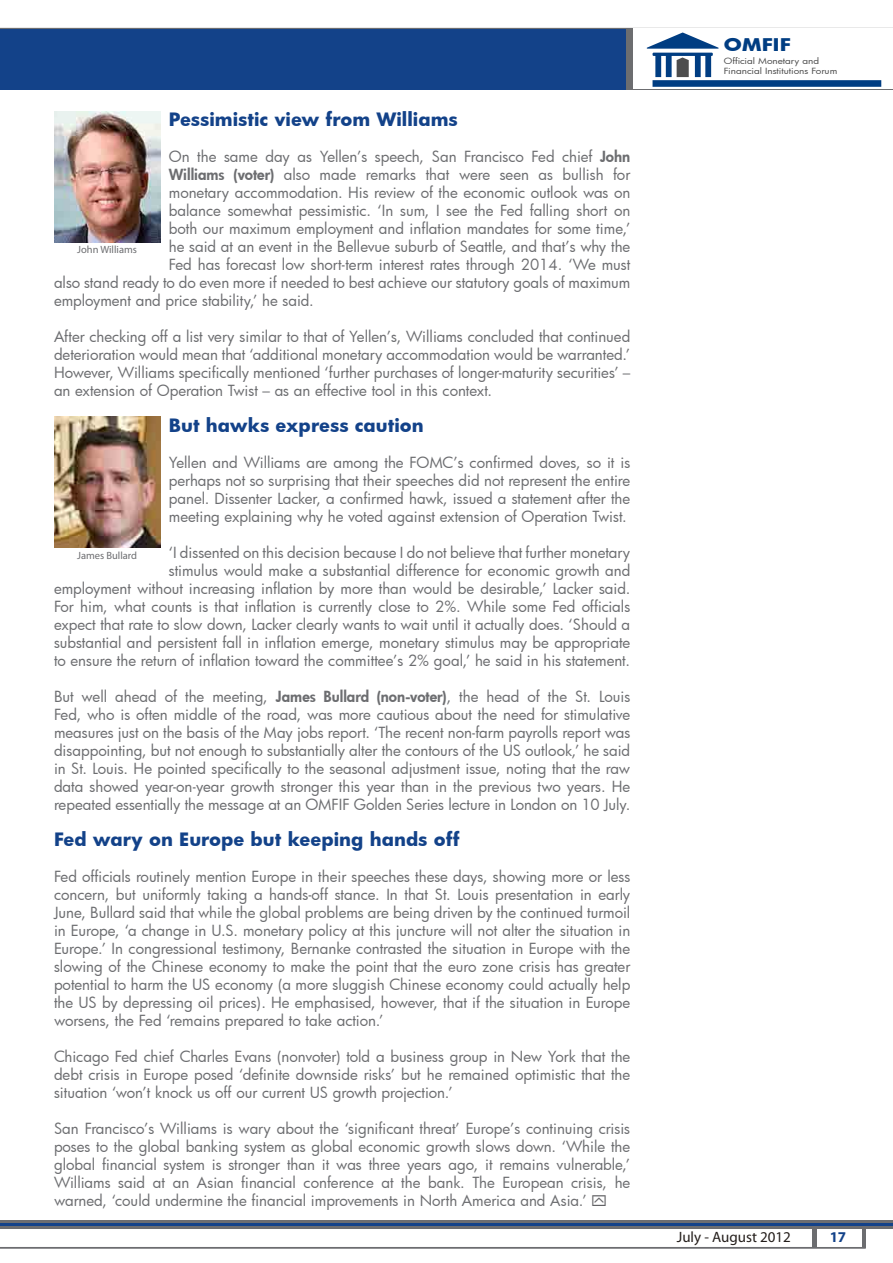
<style>
.page{position:relative;width:893px;height:1263px;background:#fff}
.page>*{position:absolute;margin:0;border:0;box-sizing:border-box;transform-origin:0 0}
.t1{font:700 18px "Futura";color:#134289}
.t2{font:700 17.1px "Futura";color:#003d82;scale:1.19 1}
.t3{font:15px/18px "Futura";color:#6c6d70;text-align:justify}
.t4{font:15px "Myriad Pro";color:#241e1b}
.t5{font:700 15px "Myriad Pro";color:#134289}
.t6{font:10.5px "Myriad Pro";color:#6c6d70}
.t7{font:8.25px/9.9px "Futura";color:#4d4d4d;scale:1.19 1}
.s1{font-weight:800}
</style>
<div class="page">
<hr style="left:0;top:28px;width:893px;height:1px;background:#6c6d70">
<div style="left:812px;top:1222px;width:54px;height:26px;background:#6c6d70"></div>
<div style="left:817px;top:1222px;width:44px;height:25px;background:#fff"></div>
<svg style="left:625px;top:29px;width:268px;height:61px"></svg>
<div style="left:633px;top:28px;width:260px;height:60px;background:#fff"></div>
<svg style="left:647px;top:33px;width:234px;height:54px"></svg>
<hr style="left:0;top:1247px;width:866px;height:1px;background:#6c6d70">
<div style="left:0;top:29px;width:625px;height:61px;background:#134289"></div>
<svg style="left:0;top:1220px;width:893px;height:8px;background:#5d6574"></svg>
<hr style="left:0;top:1223px;width:893px;height:2px;background:#134289">
<img style="left:54px;top:112px;width:106px;height:130px">
<img style="left:54px;top:417px;width:106px;height:130px">
<p class="t1" style="left:169px;top:107px;width:290px">Pessimistic view from Williams</p>
<p class="t3" style="left:169px;top:147px;width:463px">On the same day as Yellen’s speech, San Francisco Fed chief <span class="s1">John</span></p>
<p class="t3" style="left:169px;top:165px;width:463px"><span class="s1">Williams (voter)</span> also made remarks that were seen as bullish for</p>
<p class="t3" style="left:169px;top:183px;width:463px">monetary accommodation. His review of the economic outlook was on</p>
<p class="t3" style="left:169px;top:201px;width:463px">balance somewhat pessimistic. ‘In sum, I see the Fed falling short on</p>
<p class="t3" style="left:169px;top:219px;width:463px">both our maximum employment and inflation mandates for some time,’</p>
<p class="t3" style="left:169px;top:237px;width:463px">he said at an event in the Bellevue suburb of Seattle, and that’s why the</p>
<p class="t3" style="left:169px;top:255px;width:463px">Fed has forecast low short-term interest rates through 2014. ‘We must</p>
<p class="t3" style="left:54px;top:273px;width:578px">also stand ready to do even more if needed to best achieve our statutory goals of maximum</p>
<p class="t3" style="left:54px;top:291px;width:261px">employment and price stability,’ he said.</p>
<p class="t3" style="left:54px;top:327px;width:578px">After checking off a list very similar to that of Yellen’s, Williams concluded that continued deterioration would mean that ‘additional monetary accommodation would be warranted.’ However, Williams specifically mentioned ‘further purchases of longer-maturity securities’ – an extension of Operation Twist – as an effective tool in this context.</p>
<p class="t1" style="left:169px;top:413px;width:256px">But hawks express caution</p>
<p class="t3" style="left:169px;top:453px;width:463px">Yellen and Williams are among the FOMC’s confirmed doves, so it is perhaps not so surprising that their speeches did not represent the entire panel. Dissenter Lacker, a confirmed hawk, issued a statement after the meeting explaining why he voted against extension of Operation Twist.</p>
<p class="t3" style="left:54px;top:543px;width:578px;text-align:right">‘I dissented on this decision because I do not believe that further monetary<br>stimulus would make a substantial difference for economic growth and<br>employment without increasing inflation by more than would be desirable,’ Lacker said.<br>For him, what counts is that inflation is currently close to 2%. While some Fed officials expect that rate to slow down, Lacker clearly wants to wait until it actually does. ‘Should a substantial and persistent fall in inflation emerge, monetary stimulus may be appropriate to ensure the return of inflation toward the committee’s 2% goal,’ he said in his statement.</p>
<p class="t3" style="left:54px;top:687px;width:578px">But well ahead of the meeting, <span class="s1">James Bullard (non-voter)</span>, the head of the St. Louis Fed, who is often middle of the road, was more cautious about the need for stimulative measures just on the basis of the May jobs report. ‘The recent non-farm payrolls report was disappointing, but not enough to substantially alter the contours of the US outlook,’ he said in St. Louis. He pointed specifically to the seasonal adjustment issue, noting that the raw data showed year-on-year growth stronger this year than in the previous two years. He repeated essentially the message at an OMFIF Golden Series lecture in London on 10 July.</p>
<p class="t1" style="left:54px;top:827px;width:407px">Fed wary on Europe but keeping hands off</p>
<p class="t3" style="left:54px;top:867px;width:578px">Fed officials routinely mention Europe in their speeches these days, showing more or less concern, but uniformly taking a hands-off stance. In that St. Louis presentation in early June, Bullard said that while the global problems are being driven by the continued turmoil in Europe, ‘a change in U.S. monetary policy at this juncture will not alter the situation in Europe.’ In congressional testimony, Bernanke contrasted the situation in Europe with the slowing of the Chinese economy to make the point that the euro zone crisis has greater potential to harm the US economy (a more sluggish Chinese economy could actually help the US by depressing oil prices). He emphasised, however, that if the situation in Europe worsens, the Fed ‘remains prepared to take action.’</p>
<p class="t3" style="left:54px;top:1047px;width:578px">Chicago Fed chief Charles Evans (nonvoter) told a business group in New York that the debt crisis in Europe posed ‘definite downside risks’ but he remained optimistic that the situation ‘won’t knock us off our current US growth projection.’</p>
<p class="t3" style="left:54px;top:1119px;width:578px">San Francisco’s Williams is wary about the ‘significant threat’ Europe’s continuing crisis poses to the global banking system as global economic growth slows down. ‘While the global financial system is stronger than it was three years ago, it remains vulnerable,’ Williams said at an Asian financial conference at the bank. The European crisis, he warned, ‘could undermine the financial improvements in North America and Asia.’</p>
<p class="t6" style="left:77px;top:243px;width:61px">John Williams</p>
<p class="t6" style="left:77px;top:549px;width:62px">James Bullard</p>
<p class="t2" style="left:724px;top:33px;width:58px">OMFIF</p>
<p class="t7" style="left:724px;top:56px;width:97px">Official Monetary and<br>Financial Institutions Forum</p>
<p class="t4" style="left:677px;top:1227px;width:116px">July - August 2012</p>
<p class="t5" style="left:830px;top:1227px;width:18px">17</p>
</div>
